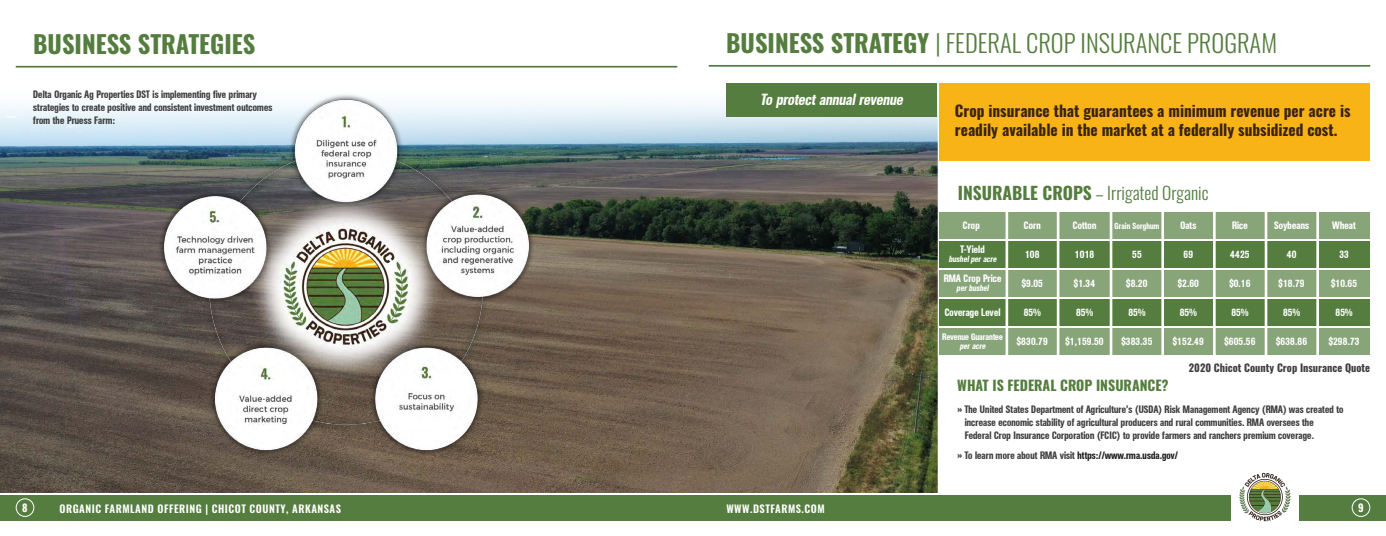
<style>
.page{position:relative;width:1386px;height:536px;background:#fff}
.page>*{position:absolute;margin:0;border:0;box-sizing:border-box;transform-origin:0 0}
.t1{font:300 24.5px "Oswald";color:#557d3f}
.t2{font:700 24.5px "Oswald";color:#557d3f}
.t3{font:300 17.5px "Oswald";color:#557d3f}
.t4{font:italic 15.75px "Agent Con Med DB Normal";color:#fff}
.t5{font:700 15.31px/18.4px "Oswald";color:#3b2313}
.t6{font:700 14px "Oswald";color:#557d3f}
.t7{font:10.5px/12.6px "Agent Con Med DB Normal";color:#3e3e3f}
.t8{font:10.5px "Agent Con Med DB Normal";color:#fff}
.t9{font:600 10.5px "Oswald";letter-spacing:.05em;color:#fff}
.t10{font:700 10.5px "Oswald";color:#3e3e3f}
.t11{font:700 10.5px "Oswald";color:#fff}
.t12{font:9.19px "Agent Con Med DB Normal";letter-spacing:-.01em;color:#fff}
.t13{font:italic 8.75px "Agent Con Med DB Normal";color:#fff}
.t14{font:8.75px "Agent Con Med DB Normal";color:#fff}
.s1{font-weight:700}
.s2{color:#231f20}
</style>
<div class="page">
<div style="left:1299px;top:495px;width:87px;height:25px;background:#557d3f"></div>
<div style="left:685px;top:495px;width:545px;height:25px;background:#557d3f"></div>
<div style="left:1352px;top:498px;width:18px;height:18px;border:1px solid #fff;border-radius:50%"></div>
<div style="left:0;top:495px;width:701px;height:25px;background:#557d3f"></div>
<div style="left:16px;top:498px;width:18px;height:18px;border:1px solid #fff;border-radius:50%"></div>
<img style="left:0;top:103px;width:937px;height:389px">
<hr style="left:16px;top:66px;width:661px;height:2px;background:#557d3f">
<hr style="left:709px;top:65px;width:661px;height:2px;background:#557d3f">
<img style="left:1239px;top:472px;width:52px;height:50px">
<img style="left:157px;top:94px;width:379px;height:363px">
<div style="left:726px;top:83px;width:211px;height:34px;background:#557d3f"></div>
<div style="left:940px;top:83px;width:430px;height:78px;background:#f8b316"></div>
<div style="left:940px;top:212px;width:430px;height:27px;background:#88a479"></div>
<div style="left:940px;top:241px;width:430px;height:27px;background:#557d3f"></div>
<div style="left:940px;top:270px;width:430px;height:27px;background:#88a479"></div>
<div style="left:940px;top:299px;width:430px;height:26px;background:#557d3f"></div>
<div style="left:940px;top:328px;width:430px;height:26px;background:#88a479"></div>
<hr style="left:1006px;top:211px;width:2px;height:145px;background:#fff">
<hr style="left:1057px;top:211px;width:2px;height:145px;background:#fff">
<hr style="left:1110px;top:211px;width:2px;height:145px;background:#fff">
<hr style="left:1161px;top:211px;width:3px;height:145px;background:#fff">
<hr style="left:1213px;top:211px;width:3px;height:145px;background:#fff">
<hr style="left:1265px;top:211px;width:2px;height:145px;background:#fff">
<hr style="left:1316px;top:211px;width:3px;height:145px;background:#fff">
<p class="t2" style="left:33px;top:31px;width:224px">BUSINESS STRATEGIES</p>
<p class="t1" style="left:726px;top:21px;width:552px"><span class="s1">BUSINESS STRATEGY</span> | FEDERAL CROP INSURANCE PROGRAM</p>
<p class="t7" style="left:33px;top:88px;width:241px">Delta Organic Ag Properties DST is implementing five primary strategies to create positive and consistent investment outcomes from the Pruess Farm:</p>
<p class="t4" style="left:761px;top:90px;width:147px">To protectannualrevenue</p>
<p class="t5" style="left:955px;top:103px;width:397px">Crop insurance that guarantees a minimum revenue per acre is readily available in the market at a federally subsidized cost.</p>
<p class="t3" style="left:958px;top:177px;width:252px"><span class="s1">INSURABLE CROPS</span> – Irrigated Organic</p>
<p class="t8" style="left:963px;top:219px;width:18px">Crop</p>
<p class="t8" style="left:1024px;top:219px;width:18px">Corn</p>
<p class="t8" style="left:1073px;top:219px;width:25px">Cotton</p>
<p class="t14" style="left:1115px;top:221px;width:46px">Grain Sorghum</p>
<p class="t8" style="left:1180px;top:219px;width:18px">Oats</p>
<p class="t8" style="left:1232px;top:219px;width:17px">Rice</p>
<p class="t8" style="left:1274px;top:219px;width:36px">Soybeans</p>
<p class="t8" style="left:1333px;top:219px;width:25px">Wheat</p>
<p class="t8" style="left:1025px;top:248px;width:16px">108</p>
<p class="t8" style="left:1075px;top:248px;width:21px">1018</p>
<p class="t8" style="left:1132px;top:248px;width:11px">55</p>
<p class="t8" style="left:1184px;top:248px;width:11px">69</p>
<p class="t8" style="left:1230px;top:248px;width:21px">4425</p>
<p class="t8" style="left:1287px;top:248px;width:11px">40</p>
<p class="t8" style="left:1339px;top:248px;width:11px">33</p>
<p class="t8" style="left:1022px;top:277px;width:23px">$9.05</p>
<p class="t8" style="left:1074px;top:277px;width:23px">$1.34</p>
<p class="t8" style="left:1126px;top:277px;width:23px">$8.20</p>
<p class="t8" style="left:1178px;top:277px;width:23px">$2.60</p>
<p class="t8" style="left:1229px;top:277px;width:23px">$0.16</p>
<p class="t8" style="left:1279px;top:277px;width:28px">$18.79</p>
<p class="t8" style="left:1331px;top:277px;width:28px">$10.65</p>
<p class="t8" style="left:945px;top:306px;width:57px">Coverage Level</p>
<p class="t8" style="left:1024px;top:306px;width:19px">85%</p>
<p class="t8" style="left:1076px;top:306px;width:19px">85%</p>
<p class="t8" style="left:1128px;top:306px;width:19px">85%</p>
<p class="t8" style="left:1180px;top:306px;width:19px">85%</p>
<p class="t8" style="left:1231px;top:306px;width:19px">85%</p>
<p class="t8" style="left:1283px;top:306px;width:19px">85%</p>
<p class="t8" style="left:1336px;top:306px;width:19px">85%</p>
<p class="t8" style="left:1017px;top:335px;width:33px">$830.79</p>
<p class="t8" style="left:1066px;top:335px;width:40px">$1,159.50</p>
<p class="t8" style="left:1121px;top:335px;width:33px">$383.35</p>
<p class="t8" style="left:1173px;top:335px;width:33px">$152.49</p>
<p class="t8" style="left:1225px;top:335px;width:33px">$605.56</p>
<p class="t8" style="left:1276px;top:335px;width:33px">$638.86</p>
<p class="t8" style="left:1329px;top:335px;width:33px">$298.73</p>
<p class="t8" style="left:961px;top:244px;width:26px">T-Yield</p>
<p class="t13" style="left:949px;top:254px;width:51px">bushelperacre</p>
<p class="t8" style="left:944px;top:272px;width:59px">RMA Crop Price</p>
<p class="t13" style="left:957px;top:283px;width:35px">perbushel</p>
<p class="t12" style="left:942px;top:331px;width:62px">Revenue Guarantee</p>
<p class="t13" style="left:960px;top:341px;width:29px">peracre</p>
<p class="t6" style="left:957px;top:378px;width:213px">WHAT IS FEDERAL CROP INSURANCE?</p>
<p class="t10" style="left:1189px;top:361px;width:183px">2020 Chicot County Crop Insurance Quote</p>
<p class="t7" style="left:965px;top:403px;width:380px;text-indent:-7px">» The United States Department of Agriculture’s (USDA) Risk Management Agency (RMA) was created to increase economic stability of agricultural producers and rural communities. RMA oversees the<br>Federal Crop Insurance Corporation (FCIC) to provide farmers and ranchers premium coverage.</p>
<p class="t7" style="left:958px;top:449px;width:222px">» To learn more about RMA visit <span class="s2">https://www.rma.usda.gov/</span></p>
<p class="t11" style="left:22px;top:502px;width:7px">8</p>
<p class="t9" style="left:60px;top:503px;width:283px">ORGANIC FARMLAND OFFERING | CHICOT COUNTY, ARKANSAS</p>
<p class="t9" style="left:726px;top:503px;width:100px">WWW.DSTFARMS.COM</p>
<p class="t11" style="left:1358px;top:502px;width:7px">9</p>
</div>
